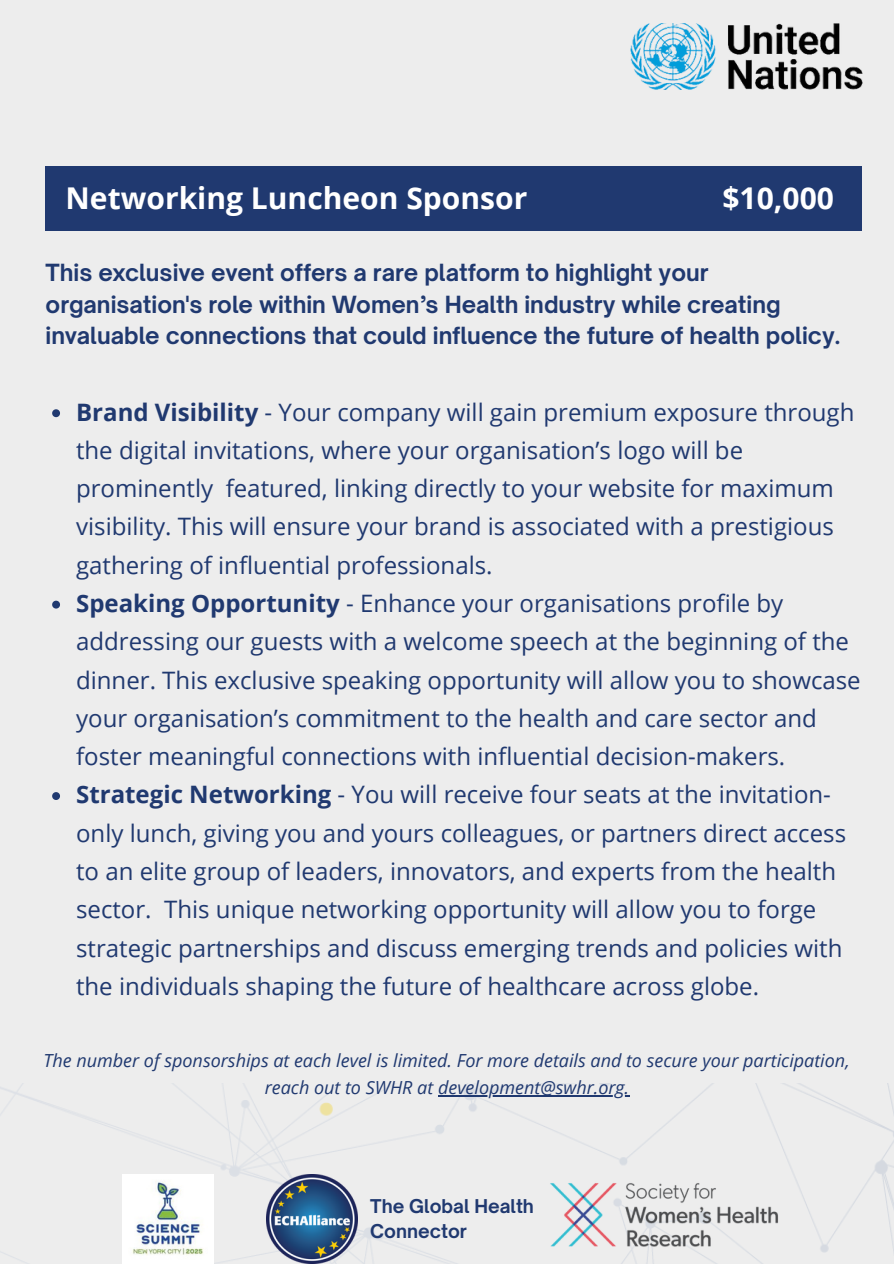
<style>
.page{position:relative;width:894px;height:1264px;background:#fff}
.page>*{position:absolute;margin:0;border:0;box-sizing:border-box;transform-origin:0 0}
.t1{font:700 30px "Open Sans";color:#fff}
.t2{font:24px/38.2px "Open Sans";color:#203970}
.t3{font:700 22.65px/31.5px "Open Sauce One";color:#203970}
.t4{font:700 18.15px/25.3px "Open Sauce One";color:#203970}
.t5{font:italic 18px/27px "Open Sans";color:#203970;text-align:center}
.s1{font-weight:700}
</style>
<div class="page">
<div style="left:0;top:0;width:893px;height:1263px;background:#ededed"></div>
<img style="left:0;top:1083px;width:893px;height:180px">
<svg style="left:52px;top:409px;width:8px;height:8px"></svg>
<svg style="left:52px;top:600px;width:8px;height:8px"></svg>
<svg style="left:52px;top:792px;width:8px;height:8px"></svg>
<img style="left:630px;top:24px;width:231px;height:65px">
<div style="left:46px;top:166px;width:815px;height:64px;background:#203970"></div>
<hr style="left:438px;top:1095px;width:191px;height:1px;background:#203970">
<img style="left:266px;top:1174px;width:91px;height:89px">
<img style="left:547px;top:1177px;width:233px;height:75px">
<img style="left:123px;top:1174px;width:91px;height:89px">
<p class="t1" style="left:66px;top:177px;width:463px">Networking Luncheon Sponsor</p>
<p class="t1" style="left:722px;top:177px;width:113px">$10,000</p>
<p class="t3" style="left:46px;top:257px;width:796px">This exclusive event offers a rare platform to highlight your organisation's role within Women’s Health industry while creating invaluable connections that could influence the future of health policy.</p>
<p class="t2" style="left:76px;top:392px;width:779px"><span class="s1">Brand Visibility</span> - Your company will gain premium exposure through the digital invitations, where your organisation’s logo will be prominently featured, linking directly to your website for maximum visibility. This will ensure your brand is associated with a prestigious gathering of influential professionals.</p>
<h1 class="t2" style="left:76px;top:583px;width:786px"><span class="s1">Speaking Opportunity</span> - Enhance your organisations profile by addressing our guests with a welcome speech at the beginning of the dinner. This exclusive speaking opportunity will allow you to showcase your organisation’s commitment to the health and care sector and foster meaningful connections with influential decision-makers.</h1>
<h2 class="t2" style="left:76px;top:775px;width:771px"><span class="s1">Strategic Networking</span> - You will receive four seats at the invitation&shy;only lunch, giving you and yours colleagues, or partners direct access to an elite group of leaders, innovators, and experts from the health sector. This unique networking opportunity will allow you to forge strategic partnerships and discuss emerging trends and policies with the individuals shaping the future of healthcare across globe.</h2>
<p class="t5" style="left:43px;top:1046px;width:807px">The number of sponsorships at each level is limited. For more details and to secure your participation, reach out to SWHR at development@swhr.org.</p>
<p class="t4" style="left:370px;top:1193px;width:165px">The Global Health<br>Connector</p>
</div>
